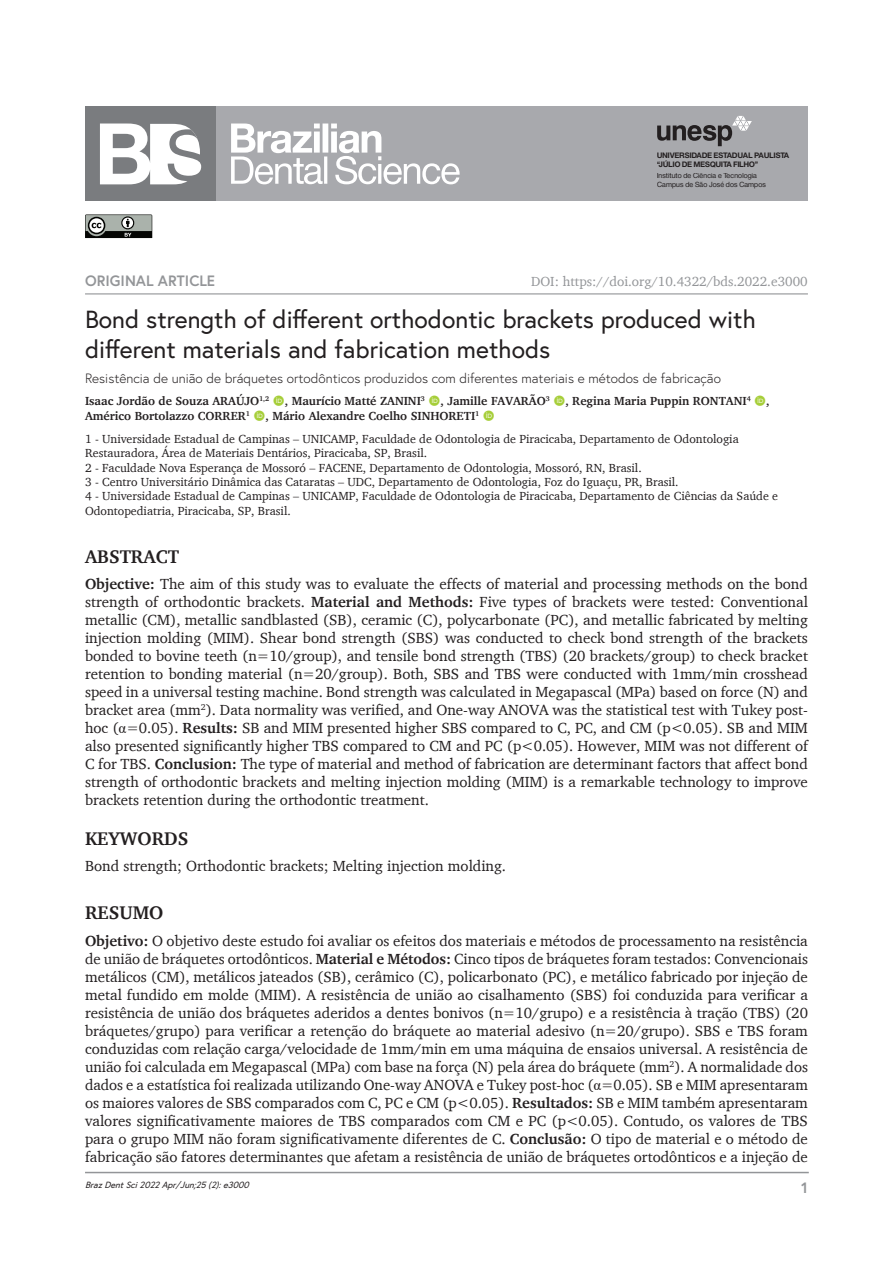
<style>
.page{position:relative;width:893px;height:1263px;background:#fff}
.page>*{position:absolute;margin:0;border:0;box-sizing:border-box;transform-origin:0 0}
.ArticleTitle{font:24.75px/29.7px "Europa";color:#231f20}
.AbstractTitle{font:700 18.75px "Charter";color:#231f20}
.KeywordsTitle{font:700 18.75px "Charter";color:#231f20}
.AbstractTitle-Trans1{font:700 18.75px "Charter";color:#231f20}
.Abstract-Trans1{font:15px/18px "Charter";color:#231f20;text-align:justify}
.Abstract{font:15px/18px "Charter";color:#231f20;text-align:justify}
.Keywords{font:15px "Charter";color:#231f20}
.t1{font:700 15px "Europa";color:#939598}
.ArticleTitle-Trans1{font:300 13.5px "Europa";color:#231f20}
.t2{font:13.5px "Charter";color:#939598}
.Affiliations{font:12px/14.4px "Charter";color:#231f20}
.Authors{font:700 12px "Charter";color:#231f20}
.t3{font:italic 9px "Europa";color:#231f20}
.t4{font:700 7.35px/8.7px "Sh Europa Nr 2";letter-spacing:.025em;color:#231f20}
.t5{font:6.9px/8.2px "Sh Europa Nr 2";letter-spacing:.025em;color:#231f20}
.s1{font-weight:700}
.s2{font-family:"Times New Roman"}
</style>
<div class="page">
<svg style="left:85px;top:214px;width:68px;height:25px;background:#7d817d"></svg>
<div style="left:85px;top:106px;width:723px;height:95px;background:#a8a9ad"></div>
<svg style="left:657px;top:116px;width:95px;height:30px"></svg>
<svg style="left:231px;top:124px;width:229px;height:60px"></svg>
<div style="left:85px;top:106px;width:131px;height:95px;background:#7a7c7f"></div>
<svg style="left:100px;top:124px;width:102px;height:60px"></svg>
<hr style="left:85px;top:293px;width:723px;height:1px;background:#939598">
<hr style="left:85px;top:1172px;width:724px;height:1px;background:#939598">
<p class="t4" style="left:657px;top:151px;width:134px">UNIVERSIDADE ESTADUAL PAULISTA “JÚLIO DE MESQUITA FILHO”</p>
<p class="t5" style="left:657px;top:172px;width:110px">Instituto de Ciência e Tecnologia<br>Campus de São José dos Campos</p>
<p class="t1" style="left:85px;top:270px;width:132px">ORIGINAL ARTICLE</p>
<p class="t2" style="left:531px;top:273px;width:278px">DOI: https://doi.org/10.4322/bds.2022.e3000</p>
<p class="ArticleTitle" style="left:85px;top:304px;width:672px">Bond strength of different orthodontic brackets produced with different materials and fabrication methods</p>
<p class="ArticleTitle-Trans1" style="left:85px;top:369px;width:637px">Resistência de união de bráquetes ortodônticos produzidos com diferentes materiais e métodos de fabricação</p>
<p class="Authors" style="left:85px;top:394px;width:186px">Isaac Jordão de Souza ARAÚJO<sup>1,2</sup></p>
<p class="Authors" style="left:285px;top:394px;width:142px">, Maurício Matté ZANINI<sup>3</sup></p>
<p class="Authors" style="left:440px;top:394px;width:111px">, Jamille FAVARÃO<sup>3</sup></p>
<p class="Authors" style="left:565px;top:394px;width:187px">, Regina Maria Puppin RONTANI<sup>4</sup></p>
<p class="Authors" style="left:766px;top:394px;width:5px">,</p>
<p class="Authors" style="left:85px;top:408px;width:166px">Américo Bortolazzo CORRER<sup>1</sup></p>
<p class="Authors" style="left:265px;top:408px;width:215px">, Mário Alexandre Coelho SINHORETI<sup>1</sup></p>
<p class="Affiliations" style="left:85px;top:431px;width:655px">1 - Universidade Estadual de Campinas – UNICAMP, Faculdade de Odontologia de Piracicaba, Departamento de Odontologia<br>Restauradora, Área de Materiais Dentários, Piracicaba, SP, Brasil.</p>
<p class="Affiliations" style="left:85px;top:460px;width:558px">2 - Faculdade Nova Esperança de Mossoró – FACENE, Departamento de Odontologia, Mossoró, RN, Brasil.</p>
<p class="Affiliations" style="left:85px;top:474px;width:595px">3 - Centro Universitário Dinâmica das Cataratas – UDC, Departamento de Odontologia, Foz do Iguaçu, PR, Brasil.</p>
<p class="Affiliations" style="left:85px;top:489px;width:695px">4 - Universidade Estadual de Campinas – UNICAMP, Faculdade de Odontologia de Piracicaba, Departamento de Ciências da Saúde e<br>Odontopediatria, Piracicaba, SP, Brasil.</p>
<p class="AbstractTitle" style="left:85px;top:545px;width:95px">ABSTRACT</p>
<p class="Abstract" style="left:85px;top:575px;width:724px"><span class="s1">Objective:</span> The aim of this study was to evaluate the effects of material and processing methods on the bond strength of orthodontic brackets. <span class="s1">Material and Methods:</span> Five types of brackets were tested: Conventional metallic (CM), metallic sandblasted (SB), ceramic (C), polycarbonate (PC), and metallic fabricated by melting injection molding (MIM). Shear bond strength (SBS) was conducted to check bond strength of the brackets bonded to bovine teeth (n=10/group), and tensile bond strength (TBS) (20 brackets/group) to check bracket retention to bonding material (n=20/group). Both, SBS and TBS were conducted with 1mm/min crosshead speed in a universal testing machine. Bond strength was calculated in Megapascal (MPa) based on force (N) and bracket area (mm<sup>2</sup>). Data normality was verified, and One-way ANOVA was the statistical test with Tukey post&shy;hoc (<span class="s2">α</span>=0.05). <span class="s1">Results:</span> SB and MIM presented higher SBS compared to C, PC, and CM (p&lt;0.05). SB and MIM also presented significantly higher TBS compared to CM and PC (p&lt;0.05). However, MIM was not different of C for TBS. <span class="s1">Conclusion:</span> The type of material and method of fabrication are determinant factors that affect bond strength of orthodontic brackets and melting injection molding (MIM) is a remarkable technology to improve brackets retention during the orthodontic treatment.</p>
<p class="KeywordsTitle" style="left:85px;top:827px;width:105px">KEYWORDS</p>
<p class="Keywords" style="left:85px;top:857px;width:423px">Bond strength; Orthodontic brackets; Melting injection molding.</p>
<p class="AbstractTitle-Trans1" style="left:85px;top:901px;width:80px">RESUMO</p>
<p class="Abstract-Trans1" style="left:85px;top:931px;width:724px"><span class="s1">Objetivo:</span> O objetivo deste estudo foi avaliar os efeitos dos materiais e métodos de processamento na resistência de união de bráquetes ortodônticos. <span class="s1">Material e Métodos:</span> Cinco tipos de bráquetes foram testados: Convencionais metálicos (CM), metálicos jateados (SB), cerâmico (C), policarbonato (PC), e metálico fabricado por injeção de metal fundido em molde (MIM). A resistência de união ao cisalhamento (SBS) foi conduzida para verificar a resistência de união dos bráquetes aderidos a dentes bonivos (n=10/grupo) e a resistência à tração (TBS) (20 bráquetes/grupo) para verificar a retenção do bráquete ao material adesivo (n=20/grupo). SBS e TBS foram conduzidas com relação carga/velocidade de 1mm/min em uma máquina de ensaios universal. A resistência de união foi calculada em Megapascal (MPa) com base na força (N) pela área do bráquete (mm<sup>2</sup>). A normalidade dos dados e a estatística foi realizada utilizando One-way ANOVA e Tukey post-hoc (<span class="s2">α</span>=0.05). SB e MIM apresentaram os maiores valores de SBS comparados com C, PC e CM (p&lt;0.05). <span class="s1">Resultados:</span> SB e MIM também apresentaram valores significativamente maiores de TBS comparados com CM e PC (p&lt;0.05). Contudo, os valores de TBS para o grupo MIM não foram significativamente diferentes de C. <span class="s1">Conclusão:</span> O tipo de material e o método de fabricação são fatores determinantes que afetam a resistência de união de bráquetes ortodônticos e a injeção de</p>
<p class="t3" style="left:85px;top:1179px;width:168px">BrazDentSci2022Apr/Jun;25(2):e3000</p>
<p class="t1" style="left:801px;top:1177px;width:8px">1</p>
</div>
